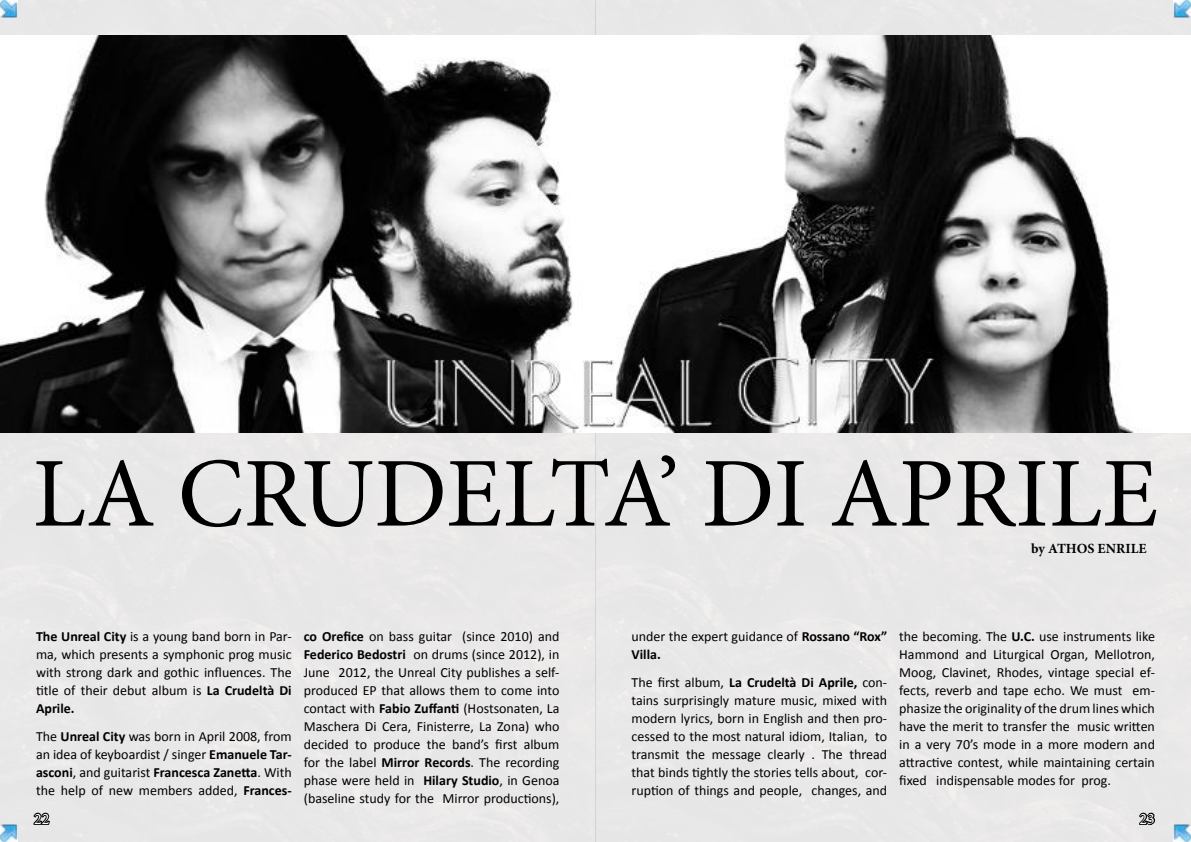
<style>
.page{position:relative;width:1191px;height:842px;background:#fff}
.page>*{position:absolute;margin:0;border:0;box-sizing:border-box;transform-origin:0 0}
.t1{font:99px "Minion Pro";color:#000}
.t2{font:16px "Minion Pro";color:#fff}
.t3{font:14px/18px "Calibri";color:#000;text-align:justify}
.t4{font:700 14px "Minion Pro";color:#000}
.s1{font-weight:700}
</style>
<div class="page">
<img style="left:0;top:35px;width:1142px;height:398px">
<svg style="left:31px;top:812px;width:20px;height:14px"></svg>
<svg style="left:1137px;top:812px;width:19px;height:14px"></svg>
<img style="left:1173px;top:0;width:18px;height:18px">
<img style="left:1173px;top:824px;width:18px;height:18px">
<img style="left:0;top:0;width:18px;height:18px">
<img style="left:0;top:824px;width:18px;height:18px">
<h1 class="t1" style="left:33px;top:428px;width:1127px">LA CRUDELTA’ DI APRILE</h1>
<p class="t4" style="left:1031px;top:538px;width:117px">by ATHOS ENRILE</p>
<p class="t3" style="left:36px;top:627px;width:257px"><span class="s1">The Unreal City</span> is a young band born in Par&shy;ma, which presents a symphonic prog music with strong dark and gothic influences. The title of their debut album is <span class="s1">La Crudeltà Di Aprile.</span></p>
<p class="t3" style="left:36px;top:727px;width:257px">The <span class="s1">Unreal City</span> was born in April 2008, from an idea of keyboardist / singer <span class="s1">Emanuele Tar&shy;asconi</span>, and guitarist <span class="s1">Francesca Zanetta</span>. With the help of new members added, <span class="s1">Frances-</span></p>
<p class="t3" style="left:304px;top:627px;width:257px"><span class="s1">co Orefice</span> on bass guitar (since 2010) and <span class="s1">Federico Bedostri</span> on drums (since 2012), in June 2012, the Unreal City publishes a self&shy;produced EP that allows them to come into contact with <span class="s1">Fabio Zuffanti</span> (Hostsonaten, La Maschera Di Cera, Finisterre, La Zona) who decided to produce the band’s first album for the label <span class="s1">Mirror Records</span>. The recording phase were held in <span class="s1">Hilary Studio</span>, in Genoa (baseline study for the Mirror productions),</p>
<p class="t3" style="left:631px;top:627px;width:257px">under the expert guidance of <span class="s1">Rossano “Rox”<br>Villa.</span></p>
<p class="t3" style="left:631px;top:673px;width:257px">The first album, <span class="s1">La Crudeltà Di Aprile,</span> con&shy;tains surprisingly mature music, mixed with modern lyrics, born in English and then pro&shy;cessed to the most natural idiom, Italian, to transmit the message clearly . The thread that binds tightly the stories tells about, cor&shy;ruption of things and people, changes, and</p>
<p class="t3" style="left:899px;top:627px;width:257px">the becoming. The <span class="s1">U.C.</span> use instruments like Hammond and Liturgical Organ, Mellotron, Moog, Clavinet, Rhodes, vintage special ef&shy;fects, reverb and tape echo. We must em&shy;phasize the originality of the drum lines which have the merit to transfer the music written in a very 70’s mode in a more modern and attractive contest, while maintaining certain fixed indispensable modes for prog.</p>
<p class="t2" style="left:34px;top:808px;width:17px">22</p>
<p class="t2" style="left:1139px;top:808px;width:17px">23</p>
</div>
